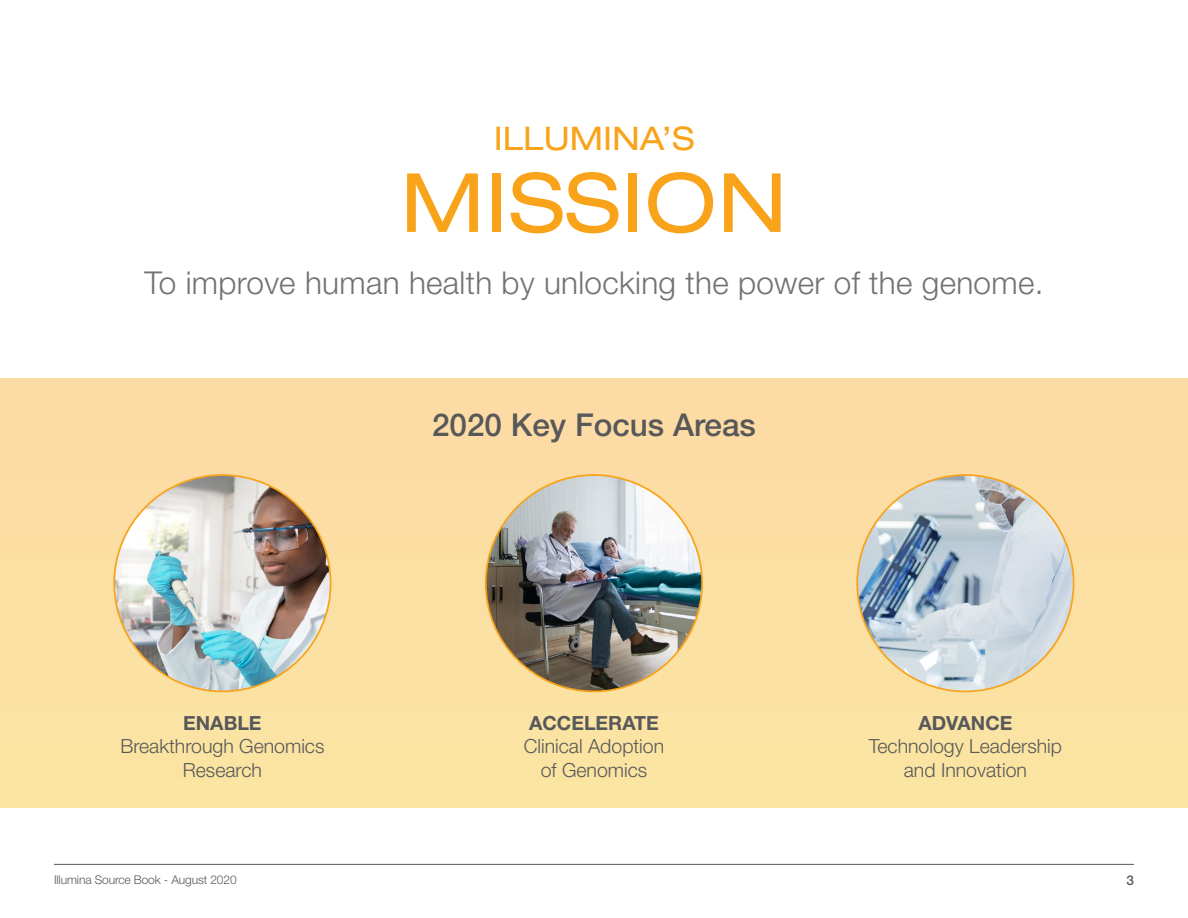
<style>
.page{position:relative;width:1188px;height:918px;background:#fff}
.page>*{position:absolute;margin:0;border:0;box-sizing:border-box;transform-origin:0 0}
.TOC_Title{font:expanded 81.9px "Helvetica Neue LT Std";letter-spacing:.015em;color:#f9a31b}
.TOC_Title-2{font:expanded 32.55px "Helvetica Neue LT Std";color:#f9a31b}
.Intro_text{font:300 31.5px "Helvetica Neue LT Std";letter-spacing:.01em;color:#717275}
.Intro_text-2{font:500 31.5px "Helvetica Neue LT Std";color:#57585a}
.timeline_text{font:300 19.5px/23.4px "Helvetica Neue LT Std";color:#57585a;text-align:center}
.timeline_text-2{font:700 19.5px "Helvetica Neue LT Std";color:#57585a}
.t1{font:500 13.5px "Helvetica Neue LT Std";color:#57585a}
.t2{font:300 12px "Helvetica Neue LT Std";letter-spacing:-.01em;color:#57585a}
</style>
<div class="page">
<hr style="left:54px;top:864px;width:1080px;height:1px;background:#57585a">
<div style="left:0;top:378px;width:1188px;height:429px;background:#fce0a3"></div>
<img style="left:114px;top:475px;width:217px;height:216px;border-radius:108px">
<img style="left:486px;top:475px;width:216px;height:216px;border-radius:108px">
<img style="left:857px;top:475px;width:217px;height:216px">
<p class="TOC_Title-2" style="left:494px;top:119px;width:202px">ILLUMINA’S</p>
<p class="TOC_Title" style="left:401px;top:153px;width:388px">MISSION</p>
<p class="Intro_text" style="left:145px;top:263px;width:900px">To improve human health by unlocking the power of the genome.</p>
<p class="timeline_text-2" style="left:183px;top:711px;width:80px">ENABLE</p>
<p class="timeline_text" style="left:120px;top:734px;width:206px">Breakthrough Genomics<br>Research</p>
<p class="Intro_text-2" style="left:432px;top:406px;width:325px">2020 Key Focus Areas</p>
<p class="timeline_text-2" style="left:529px;top:711px;width:131px">ACCELERATE</p>
<p class="timeline_text" style="left:524px;top:734px;width:142px">Clinical Adoption of Genomics</p>
<p class="timeline_text-2" style="left:918px;top:711px;width:96px">ADVANCE</p>
<p class="timeline_text" style="left:869px;top:734px;width:195px">Technology Leadership and Innovation</p>
<p class="t2" style="left:54px;top:872px;width:184px">Illumina Source Book - August 2020</p>
<p class="t1" style="left:1126px;top:872px;width:9px">3</p>
</div>
